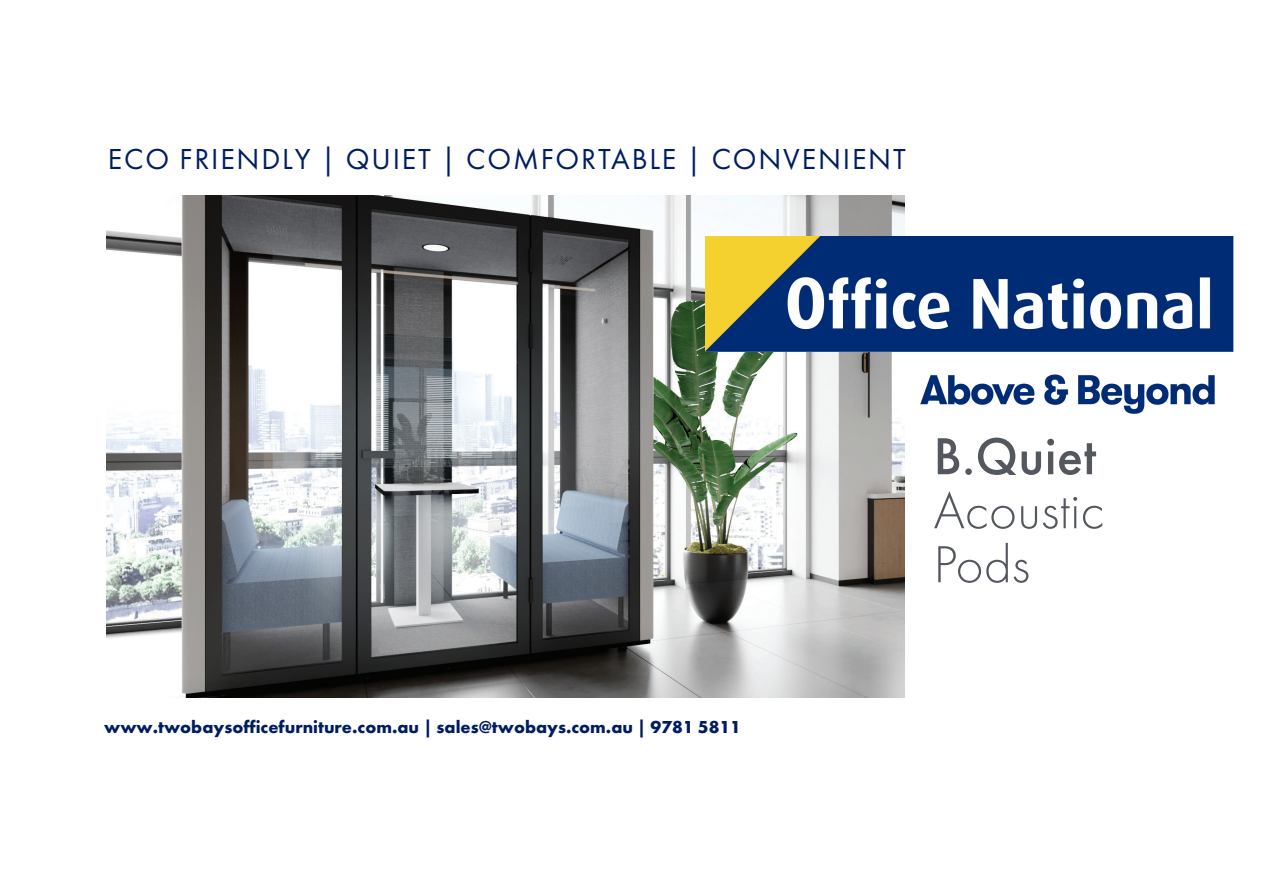
<style>
.page{position:relative;width:1263px;height:893px;background:#fff}
.page>*{position:absolute;margin:0;border:0;box-sizing:border-box;transform-origin:0 0}
.t1{font:300 54px "Futura PT";letter-spacing:.005em;color:#53575e}
.t2{font:500 54px "Futura PT";letter-spacing:.005em;color:#53575e}
.t3{font:30px "Futura PT";letter-spacing:.06em;color:#011d62}
.t4{font:700 18px "Futura PT";color:#011d62}
</style>
<div class="page">
<img style="left:106px;top:196px;width:798px;height:501px">
<img style="left:705px;top:236px;width:529px;height:115px">
<img style="left:920px;top:374px;width:295px;height:40px">
<p class="t3" style="left:108px;top:141px;width:799px">ECO FRIENDLY | QUIET | COMFORTABLE | CONVENIENT</p>
<p class="t4" style="left:104px;top:715px;width:638px">www.twobaysofficefurniture.com.au | sales@twobays.com.au | 9781 5811</p>
<p class="t2" style="left:933px;top:424px;width:164px">B.Quiet</p>
<p class="t1" style="left:933px;top:480px;width:172px">Acoustic</p>
<p class="t1" style="left:933px;top:534px;width:98px">Pods</p>
</div>
